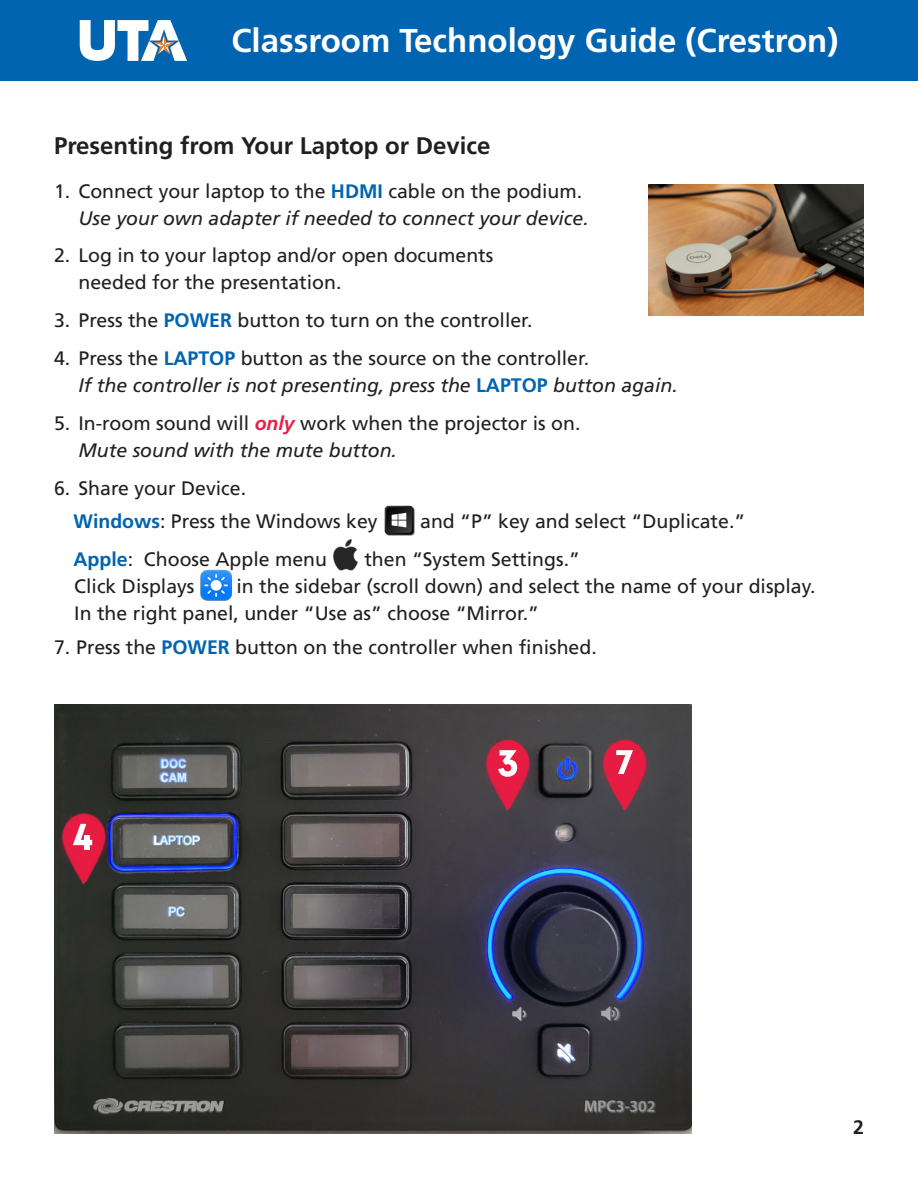
<style>
.page{position:relative;width:918px;height:1188px;background:#fff}
.page>*{position:absolute;margin:0;border:0;box-sizing:border-box;transform-origin:0 0}
.t1{font:33px "Frutiger LT 65 Bd";color:#fff}
.t2{font:24px "Frutiger LT 65 Bd";color:#231f20}
.t3{font:19.5px/27px "Frutiger LT 55 Rm";color:#231f20}
.t4{font:19.5px/27px "Frutiger LT 56 It";color:#231f20}
.t5{font:19.5px "Frutiger LT 65 Bd";color:#231f20}
.s1{font-family:"Frutiger LT 55 Rm"}
.s2{font-family:"Frutiger LT 65 Bd";color:#0064b1}
.s3{font-family:"Frutiger LT 66 Bd It";color:#eb1e45}
.s4{font-family:"Frutiger LT 56 It"}
</style>
<div class="page">
<div style="left:0;top:0;width:918px;height:81px;background:#0064b1"></div>
<img style="left:384px;top:505px;width:31px;height:31px">
<img style="left:333px;top:539px;width:25px;height:32px">
<img style="left:200px;top:569px;width:31px;height:32px">
<img style="left:648px;top:184px;width:216px;height:132px">
<img style="left:54px;top:704px;width:638px;height:430px">
<img style="left:54px;top:801px;width:74px;height:85px">
<svg style="left:73px;top:824px;width:19px;height:26px"></svg>
<img style="left:467px;top:727px;width:85px;height:85px">
<svg style="left:498px;top:750px;width:19px;height:27px"></svg>
<img style="left:584px;top:727px;width:85px;height:85px">
<svg style="left:616px;top:750px;width:17px;height:24px"></svg>
<svg style="left:80px;top:20px;width:107px;height:41px"></svg>
<h1 class="t1" style="left:231px;top:21px;width:608px">Classroom Technology Guide (Crestron)</h1>
<h2 class="t2" style="left:54px;top:132px;width:438px">Presenting from Your Laptop or Device</h2>
<p class="t4" style="left:79px;top:177px;width:512px;text-indent:-25px"><span class="s1">1. Connect your laptop to the</span> <span class="s2">HDMI</span> <span class="s1">cable on the podium.<br></span>Use your own adapter if needed to connect your device.</p>
<p class="t3" style="left:79px;top:242px;width:416px;text-indent:-25px">2. Log in to your laptop and/or open documents needed for the presentation.</p>
<p class="t3" style="left:54px;top:307px;width:480px">3. Press the <span class="s2">POWER</span> button to turn on the controller.</p>
<p class="t4" style="left:79px;top:345px;width:601px;text-indent:-25px"><span class="s1">4. Press the</span> <span class="s2">LAPTOP</span> <span class="s1">button as the source on the controller.<br></span>If the controller is not presenting, press the <span class="s2">LAPTOP</span> button again.</p>
<p class="t3" style="left:79px;top:410px;width:504px;text-indent:-25px">5. In-room sound will <span class="s3">only</span> work when the projector is on.<br><span class="s4">Mute sound with the mute button.</span></p>
<p class="t3" style="left:54px;top:474px;width:194px">6. Share your Device.</p>
<p class="t3" style="left:74px;top:508px;width:306px"><span class="s2">Windows</span>: Press the Windows key</p>
<p class="t3" style="left:420px;top:508px;width:327px">and “P” key and select “Duplicate.”</p>
<p class="t3" style="left:74px;top:546px;width:255px"><span class="s2">Apple</span>: Choose Apple menu</p>
<p class="t3" style="left:364px;top:546px;width:217px">then “System Settings.”</p>
<p class="t3" style="left:74px;top:573px;width:122px">Click Displays</p>
<p class="t3" style="left:74px;top:573px;width:743px;text-indent:162px">in the sidebar (scroll down) and select the name of your display.<br>In the right panel, under “Use as” choose “Mirror.”</p>
<p class="t3" style="left:54px;top:634px;width:544px">7. Press the <span class="s2">POWER</span> button on the controller when finished.</p>
<p class="t5" style="left:853px;top:1116px;width:12px">2</p>
</div>
